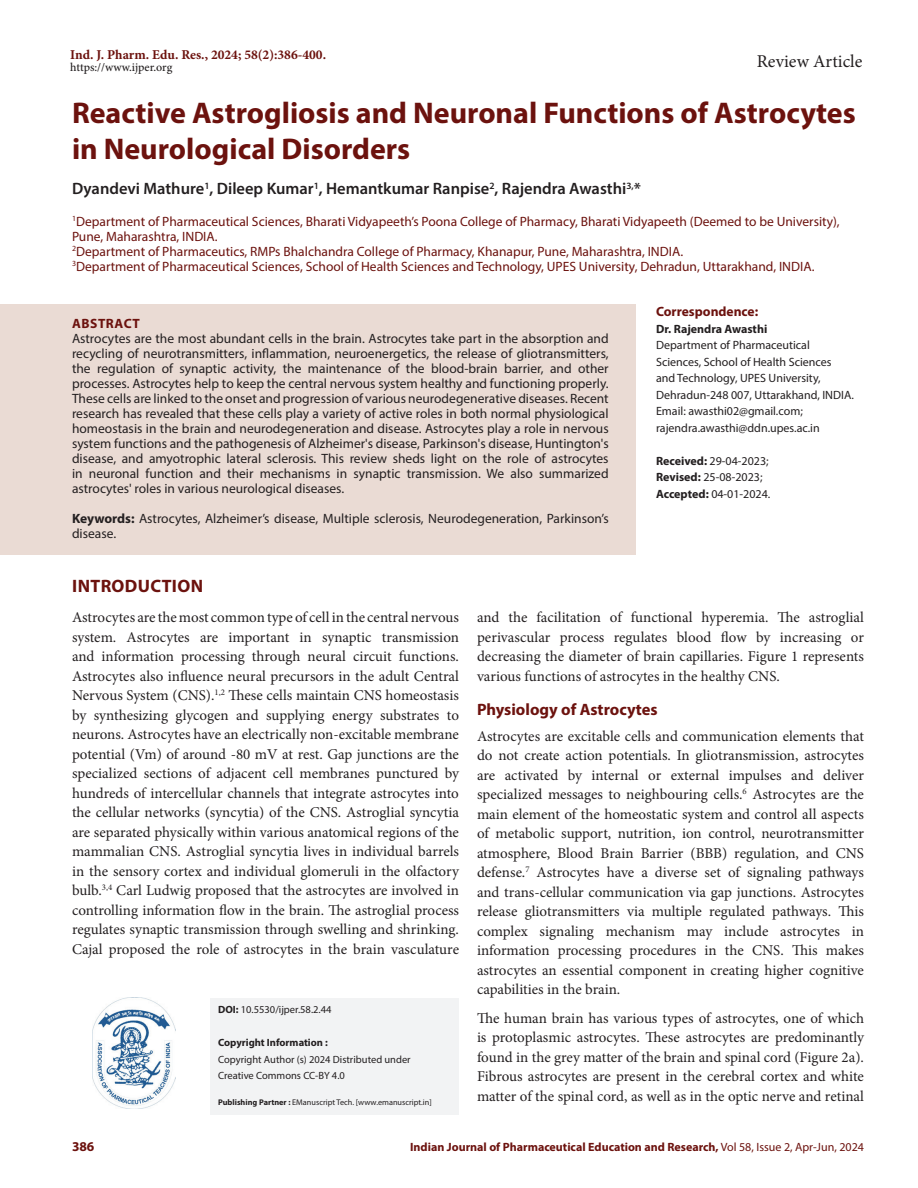
<style>
.page{position:relative;width:918px;height:1188px;background:#fff}
.page>*{position:absolute;margin:0;border:0;box-sizing:border-box;transform-origin:0 0}
.Art_Title{font:700 30px/36px "Myriad Pro";color:#6c120e}
.t1{font:18px "Minion Pro";letter-spacing:.005em;color:#231f20}
.Intro_head{font:700 18px "Myriad Pro";letter-spacing:.02em;color:#6c120e}
.Author_Names{font:600 16.5px "Myriad Pro";color:#231f20}
.Heading_2{font:700 16.5px "Myriad Pro";color:#6c120e}
.Body_text__FO{font:15px/19.5px "Minion Pro";color:#231f20;text-align:justify}
.Body_text{font:15px/19.5px "Minion Pro";letter-spacing:-.005em;color:#231f20;text-align:justify}
.Abstract_TXT{font:13.5px/15px "Myriad Pro";color:#231f20;text-align:justify}
.Author_Affiliations{font:13.5px/15px "Myriad Pro";color:#6c120e}
.KY{font:13.5px/15px "Myriad Pro";color:#231f20}
.t2{font:700 13.5px "Minion Pro";color:#6c120e}
.Correspondence_head{font:700 13.5px "Myriad Pro";color:#6c120e}
.ABS_Heading{font:700 13.5px "Myriad Pro";letter-spacing:.04em;color:#6c120e}
.Correspondence_AU_Af{font:12px/16.5px "Myriad Pro";color:#231f20}
.t3{font:700 12px "Myriad Pro";color:#6c120e}
.Journal_Dates{font:12px/16.5px "Myriad Pro";color:#231f20}
.t4{font:500 12px "Minion Pro";letter-spacing:-.01em;color:#231f20}
.Correspondence_AU_Af-2{font:700 12px "Myriad Pro";color:#231f20}
.t5{font:10.5px/16.5px "Myriad Pro";color:#231f20}
.t6{font:700 10.5px "Myriad Pro";color:#231f20}
.t7{font:8.25px "Myriad Pro";color:#231f20}
.s1{font-weight:700}
.s2{font-weight:400}
</style>
<div class="page">
<div style="left:211px;top:998px;width:248px;height:36px;background:#f2f3f4"></div>
<div style="left:211px;top:1031px;width:248px;height:26px;background:#f2f3f4"></div>
<div style="left:211px;top:1048px;width:248px;height:25px;background:#f2f3f4"></div>
<div style="left:211px;top:1064px;width:248px;height:26px;background:#f2f3f4"></div>
<div style="left:211px;top:1084px;width:248px;height:30px;background:#f2f3f4"></div>
<img style="left:92px;top:998px;width:83px;height:110px">
<div style="left:0;top:304px;width:636px;height:41px;background:#eadbd4"></div>
<div style="left:0;top:320px;width:636px;height:190px;background:#eadbd4"></div>
<div style="left:0;top:500px;width:636px;height:55px;background:#eadbd4"></div>
<p class="t2" style="left:70px;top:45px;width:257px">Ind. J. Pharm. Edu. Res., 2024; 58(2):386-400.</p>
<p class="t4" style="left:70px;top:59px;width:104px">https://www.ijper.org</p>
<p class="t1" style="left:757px;top:49px;width:107px">Review Article</p>
<p class="Art_Title" style="left:72px;top:94px;width:785px">Reactive Astrogliosis and Neuronal Functions of Astrocytes in Neurological Disorders</p>
<p class="Author_Names" style="left:72px;top:178px;width:570px">Dyandevi Mathure<sup>1</sup>, Dileep Kumar<sup>1</sup>, Hemantkumar Ranpise<sup>2</sup>, Rajendra Awasthi<sup>3,</sup>*</p>
<p class="Author_Affiliations" style="left:72px;top:214px;width:769px"><sup>1</sup>Department of Pharmaceutical Sciences, Bharati Vidyapeeth’s Poona College of Pharmacy, Bharati Vidyapeeth (Deemed to be University),<br>Pune, Maharashtra, INDIA.</p>
<p class="Author_Affiliations" style="left:72px;top:244px;width:613px"><sup>2</sup>Department of Pharmaceutics, RMPs Bhalchandra College of Pharmacy, Khanapur, Pune, Maharashtra, INDIA.</p>
<p class="Author_Affiliations" style="left:72px;top:259px;width:744px"><sup>3</sup>Department of Pharmaceutical Sciences, School of Health Sciences and Technology, UPES University, Dehradun, Uttarakhand, INDIA.</p>
<p class="ABS_Heading" style="left:72px;top:315px;width:69px">ABSTRACT</p>
<p class="Abstract_TXT" style="left:72px;top:331px;width:538px">Astrocytes are the most abundant cells in the brain. Astrocytes take part in the absorption and recycling of neurotransmitters, inflammation, neuroenergetics, the release of gliotransmitters, the regulation of synaptic activity, the maintenance of the blood-brain barrier, and other processes. Astrocytes help to keep the central nervous system healthy and functioning properly.<br>These cells are linked to the onset and progression of various neurodegenerative diseases. Recent research has revealed that these cells play a variety of active roles in both normal physiological homeostasis in the brain and neurodegeneration and disease. Astrocytes play a role in nervous system functions and the pathogenesis of Alzheimer's disease, Parkinson's disease, Huntington's disease, and amyotrophic lateral sclerosis. This review sheds light on the role of astrocytes in neuronal function and their mechanisms in synaptic transmission. We also summarized astrocytes' roles in various neurological diseases.</p>
<p class="KY" style="left:72px;top:511px;width:538px"><span class="s1">Keywords:</span> Astrocytes, Alzheimer’s disease, Multiple sclerosis, Neurodegeneration, Parkinson’s disease.</p>
<p class="Correspondence_head" style="left:656px;top:303px;width:104px">Correspondence:</p>
<p class="Correspondence_AU_Af-2" style="left:656px;top:321px;width:113px">Dr. Rajendra Awasthi</p>
<p class="Correspondence_AU_Af" style="left:656px;top:337px;width:199px">Department of Pharmaceutical Sciences, School of Health Sciences<br>and Technology, UPES University, Dehradun-248 007, Uttarakhand, INDIA.</p>
<p class="Correspondence_AU_Af" style="left:656px;top:403px;width:165px">Email: awasthi02@gmail.com; rajendra.awasthi@ddn.upes.ac.in</p>
<p class="Journal_Dates" style="left:656px;top:452px;width:116px"><span class="s1">Received:</span> 29-04-2023;<br><span class="s1">Revised:</span> 25-08-2023;<br><span class="s1">Accepted:</span> 04-01-2024.</p>
<p class="Intro_head" style="left:72px;top:574px;width:132px">INTRODUCTION</p>
<p class="Body_text__FO" style="left:72px;top:608px;width:389px">Astrocytes are the most common type of cell in the central nervous system. Astrocytes are important in synaptic transmission and information processing through neural circuit functions.<br>Astrocytes also influence neural precursors in the adult Central Nervous System (CNS).<sup>1,2</sup> These cells maintain CNS homeostasis by synthesizing glycogen and supplying energy substrates to neurons. Astrocytes have an electrically non-excitable membrane potential (Vm) of around -80 mV at rest. Gap junctions are the specialized sections of adjacent cell membranes punctured by hundreds of intercellular channels that integrate astrocytes into the cellular networks (syncytia) of the CNS. Astroglial syncytia are separated physically within various anatomical regions of the mammalian CNS. Astroglial syncytia lives in individual barrels in the sensory cortex and individual glomeruli in the olfactory bulb.<sup>3,4</sup> Carl Ludwig proposed that the astrocytes are involved in controlling information flow in the brain. The astroglial process regulates synaptic transmission through swelling and shrinking.<br>Cajal proposed the role of astrocytes in the brain vasculature</p>
<p class="Body_text__FO" style="left:477px;top:608px;width:389px">and the facilitation of functional hyperemia. The astroglial perivascular process regulates blood flow by increasing or decreasing the diameter of brain capillaries. Figure 1 represents various functions of astrocytes in the healthy CNS.</p>
<p class="Heading_2" style="left:477px;top:699px;width:182px">Physiology of Astrocytes</p>
<p class="Body_text__FO" style="left:477px;top:726px;width:389px">Astrocytes are excitable cells and communication elements that do not create action potentials. In gliotransmission, astrocytes are activated by internal or external impulses and deliver specialized messages to neighbouring cells.<sup>6</sup> Astrocytes are the main element of the homeostatic system and control all aspects of metabolic support, nutrition, ion control, neurotransmitter atmosphere, Blood Brain Barrier (BBB) regulation, and CNS defense.<sup>7</sup> Astrocytes have a diverse set of signaling pathways and trans-cellular communication via gap junctions. Astrocytes release gliotransmitters via multiple regulated pathways. This complex signaling mechanism may include astrocytes in information processing procedures in the CNS. This makes astrocytes an essential component in creating higher cognitive capabilities in the brain.</p>
<p class="Body_text" style="left:477px;top:1008px;width:389px">The human brain has various types of astrocytes, one of which is protoplasmic astrocytes. These astrocytes are predominantly found in the grey matter of the brain and spinal cord (Figure 2a).<br>Fibrous astrocytes are present in the cerebral cortex and white matter of the spinal cord, as well as in the optic nerve and retinal</p>
<p class="t5" style="left:218px;top:1001px;width:115px"><span class="s1">DOI:</span> 10.5530/ijper.58.2.44</p>
<p class="t6" style="left:218px;top:1036px;width:111px">Copyright Information :</p>
<p class="t5" style="left:218px;top:1051px;width:194px">Copyright Author (s) 2024 Distributed under<br>Creative Commons CC-BY 4.0</p>
<p class="t7" style="left:218px;top:1097px;width:215px"><span class="s1">Publishing Partner :</span> EManuscript Tech. [www.emanuscript.in]</p>
<p class="Correspondence_head" style="left:72px;top:1137px;width:24px">386</p>
<p class="t3" style="left:410px;top:1139px;width:455px">Indian Journal of Pharmaceutical Education and Research, <span class="s2">Vol 58, Issue 2, Apr-Jun, 2024</span></p>
</div>
